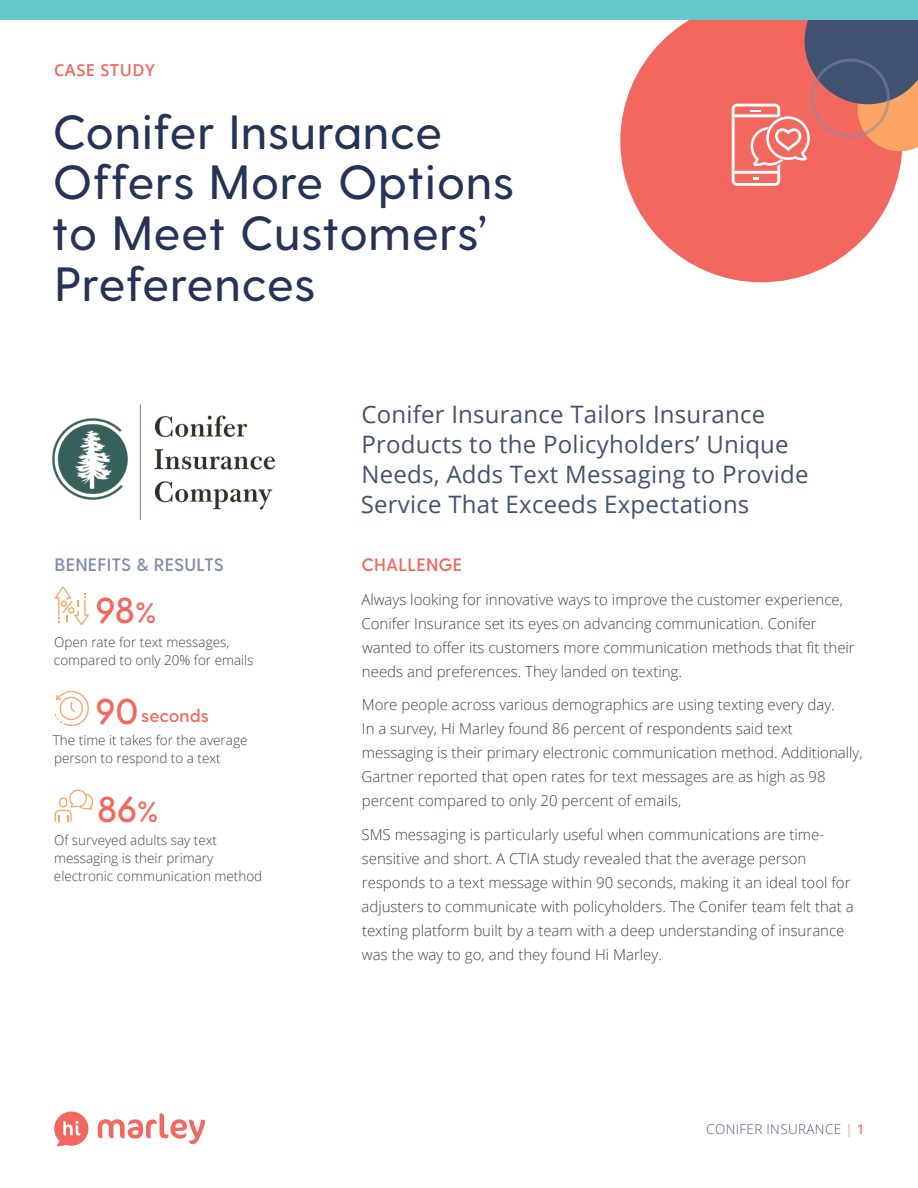
<style>
.page{position:relative;width:918px;height:1188px;background:#fff}
.page>*{position:absolute;margin:0;border:0;box-sizing:border-box;transform-origin:0 0}
.t1{font:500 48px/51px "Greycliff CF";letter-spacing:.01em;color:#253456}
.t2{font:600 36.15px "Greycliff CF";color:#f2685e}
.t3{font:24px/30px "Open Sans";letter-spacing:.01em;color:#425271}
.t4{font:600 18px "Greycliff CF";letter-spacing:.005em;color:#f2685e}
.t5{font:600 18px "Greycliff CF";letter-spacing:.01em;color:#808dae}
.t6{font:600 16.5px "Open Sans";letter-spacing:.03em;color:#f2685e}
.t7{font:300 15px/24px "Open Sans";color:#3d454c}
.t8{font:300 13.5px/18px "Open Sans";color:#3d454c}
.t9{font:300 13.5px "Open Sans";letter-spacing:.025em;color:#515d7a}
.s1{font-size:29.25px}
.s2{font-size:36px}
.s3{color:#f3786a}
.s4{font-weight:600;color:#f3786a}
</style>
<div class="page">
<svg style="left:98px;top:1114px;width:107px;height:30px"></svg>
<svg style="left:54px;top:1112px;width:34px;height:34px"></svg>
<div style="left:620px;top:0;width:283px;height:282px;background:#f2685e;border-radius:50%"></div>
<div style="left:0;top:0;width:918px;height:19px;background:#67c8c9"></div>
<svg style="left:732px;top:19px;width:186px;height:167px"></svg>
<img style="left:52px;top:404px;width:222px;height:116px">
<svg style="left:55px;top:691px;width:34px;height:35px"></svg>
<svg style="left:55px;top:790px;width:38px;height:32px"></svg>
<svg style="left:55px;top:586px;width:34px;height:39px"></svg>
<p class="t6" style="left:54px;top:59px;width:102px">CASE STUDY</p>
<h1 class="t1" style="left:52px;top:108px;width:464px">Conifer Insurance<br>Offers More Options to Meet Customers’<br>Preferences</h1>
<p class="t5" style="left:55px;top:554px;width:171px">BENEFITS &amp; RESULTS</p>
<h2 class="t2" style="left:96px;top:589px;width:62px">98<span class="s1">%</span></h2>
<p class="t8" style="left:54px;top:632px;width:201px">Open rate for text messages, compared to only 20% for emails</p>
<p class="t4" style="left:96px;top:705px;width:114px"><span class="s2">90</span>seconds</p>
<p class="t8" style="left:53px;top:730px;width:196px">The time it takes for the average person to respond to a text</p>
<h2 class="t2" style="left:97px;top:788px;width:63px">86<span class="s1">%</span></h2>
<p class="t8" style="left:54px;top:831px;width:210px">Of surveyed adults say text messaging is their primary electronic communication method</p>
<h3 class="t3" style="left:361px;top:398px;width:449px">Conifer Insurance Tailors Insurance Products to the Policyholders’ Unique Needs, Adds Text Messaging to Provide Service That Exceeds Expectations</h3>
<p class="t4" style="left:361px;top:554px;width:102px">CHALLENGE</p>
<p class="t7" style="left:361px;top:587px;width:495px">Always looking for innovative ways to improve the customer experience, Conifer Insurance set its eyes on advancing communication. Conifer wanted to offer its customers more communication methods that fit their needs and preferences. They landed on texting.</p>
<p class="t7" style="left:362px;top:692px;width:503px">More people across various demographics are using texting every day.<br>In a survey, Hi Marley found 86 percent of respondents said text messaging is their primary electronic communication method. Additionally, Gartner reported that open rates for text messages are as high as 98 percent compared to only 20 percent of emails,</p>
<p class="t7" style="left:362px;top:822px;width:494px">SMS messaging is particularly useful when communications are time&shy;sensitive and short. A CTIA study revealed that the average person responds to a text message within 90 seconds, making it an ideal tool for adjusters to communicate with policyholders. The Conifer team felt that a texting platform built by a team with a deep understanding of insurance was the way to go, and they found Hi Marley.</p>
<p class="t9" style="left:706px;top:1120px;width:160px">CONIFER INSURANCE <span class="s3">|</span> <span class="s4">1</span></p>
</div>
